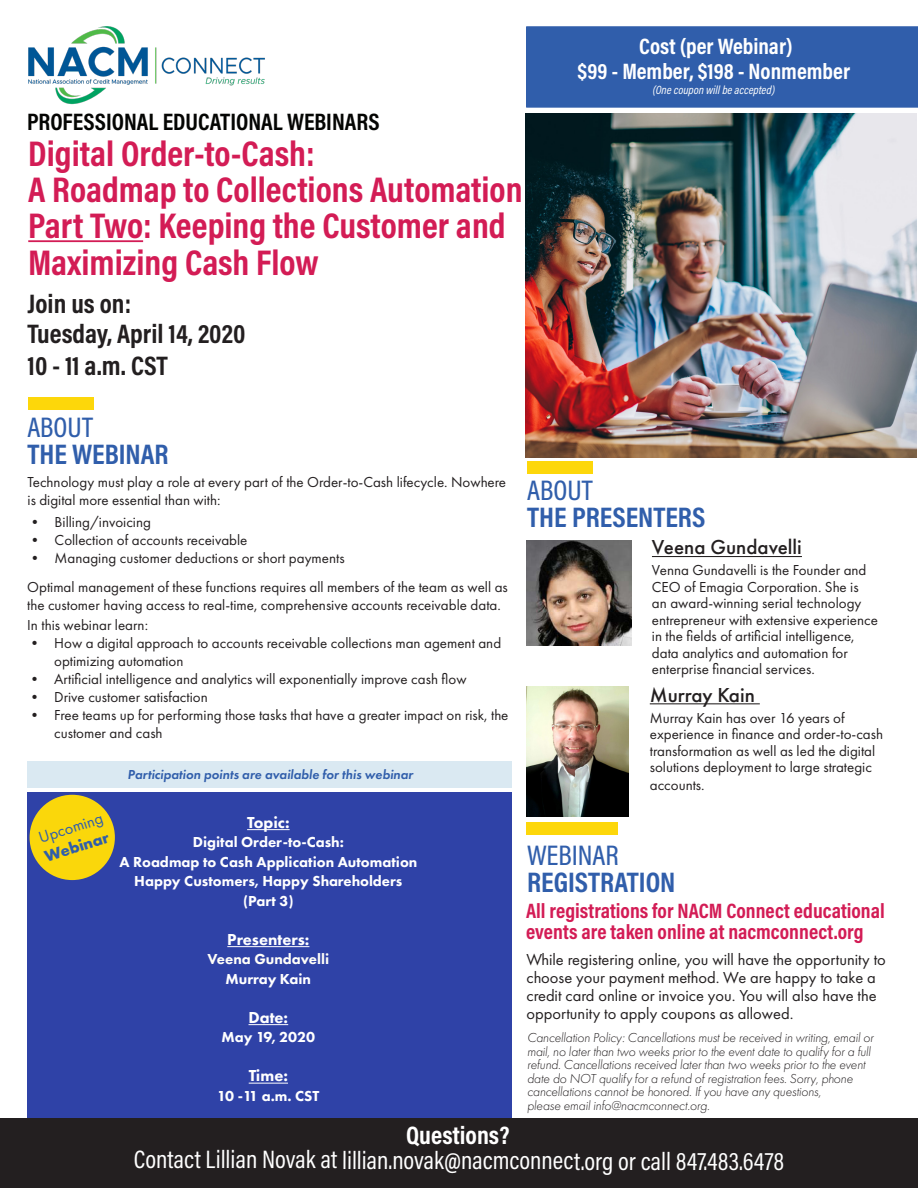
<style>
.page{position:relative;width:918px;height:1188px;background:#fff}
.page>*{position:absolute;margin:0;border:0;box-sizing:border-box;transform-origin:0 0}
.t1{font:700 36px "Acumin Pro Cond";color:#d31c55}
.t2{font:700 28.5px "Acumin Pro Cond";color:#305eab}
.t3{font:500 28.5px "Acumin Pro Cond";letter-spacing:-.005em;color:#305eab}
.t4{font:700 27px "Acumin Pro Cond";color:#231f20}
.t5{font:25.5px "Acumin Pro Cond";letter-spacing:-.005em;color:#fff}
.t6{font:700 25.5px "Acumin Pro Cond";color:#fff}
.t7{font:700 24px "Acumin Pro Cond";color:#040503}
.t8{font:700 22.5px "Acumin Pro Cond";color:#fff}
.t9{font:700 21px/21px "Acumin Pro Cond";color:#d31c55}
.t10{font:500 21px "Futura PT";color:#231f20}
.t11{font:16.5px/18px "Futura PT";color:#231f20}
.t12{font:800 16.5px "Futura PT";color:#fff}
.t13{font:16.5px "Futura PT";color:#305eab}
.t14{font:700 16.5px "Futura PT";color:#305eab}
.t15{font:15px/16.5px "Futura PT";color:#231f20}
.t16{font:800 15px "Futura PT";color:#fff}
.t17{font:800 15px "Futura PT";color:#fffef8}
.t18{font:italic 300 13.5px/13.5px "Futura PT";letter-spacing:-.01em;color:#231f20}
.t19{font:italic 600 13.5px "Futura PT";color:#305eab}
.t20{font:italic 12px "Acumin Pro Cond";color:#fff}
</style>
<div class="page">
<img style="left:28px;top:26px;width:237px;height:78px">
<img style="left:525px;top:114px;width:392px;height:343px">
<div style="left:0;top:1119px;width:918px;height:69px;background:#231f20"></div>
<div style="left:27px;top:793px;width:485px;height:325px;background:#2f42a7"></div>
<div style="left:30px;top:795px;width:85px;height:85px;background:#fad70b;border-radius:50%"></div>
<div style="left:527px;top:461px;width:66px;height:13px;background:#fdd70a"></div>
<div style="left:526px;top:822px;width:92px;height:13px;background:#fdd70a"></div>
<div style="left:526px;top:26px;width:392px;height:82px;background:#305eab"></div>
<div style="left:28px;top:397px;width:66px;height:13px;background:#fdd70a"></div>
<hr style="left:28px;top:240px;width:115px;height:2px;background:#d31c55">
<div style="left:27px;top:762px;width:485px;height:26px;background:#dae9f2"></div>
<hr style="left:247px;top:829px;width:43px;height:1px;background:#fff">
<hr style="left:227px;top:946px;width:82px;height:1px;background:#fff">
<hr style="left:249px;top:1024px;width:39px;height:1px;background:#fff">
<hr style="left:249px;top:1083px;width:39px;height:1px;background:#fff">
<hr style="left:652px;top:556px;width:150px;height:1px;background:#231f20">
<hr style="left:650px;top:703px;width:110px;height:1px;background:#231f20">
<img style="left:526px;top:540px;width:105px;height:105px">
<img style="left:527px;top:687px;width:101px;height:129px">
<p class="t7" style="left:27px;top:106px;width:354px">PROFESSIONAL EDUCATIONAL WEBINARS</p>
<p class="t1" style="left:28px;top:129px;width:288px">Digital Order-to-Cash:</p>
<p class="t1" style="left:28px;top:165px;width:496px">A Roadmap to Collections Automation</p>
<p class="t1" style="left:28px;top:201px;width:479px">Part Two: Keeping the Customer and</p>
<p class="t1" style="left:28px;top:239px;width:292px">Maximizing Cash Flow</p>
<p class="t4" style="left:28px;top:286px;width:105px">Join us on:</p>
<p class="t4" style="left:28px;top:316px;width:219px">Tuesday, April 14, 2020</p>
<p class="t4" style="left:28px;top:348px;width:142px">10 - 11 a.m. CST</p>
<p class="t3" style="left:27px;top:409px;width:67px">ABOUT</p>
<p class="t2" style="left:27px;top:436px;width:143px">THE WEBINAR</p>
<p class="t8" style="left:639px;top:31px;width:155px">Cost (per Webinar)</p>
<p class="t8" style="left:578px;top:57px;width:274px">$99 - Member, $198 - Nonmember</p>
<p class="t20" style="left:653px;top:82px;width:124px">(One coupon will be accepted)</p>
<p class="t15" style="left:28px;top:473px;width:480px;line-height:18px">Technology must play a role at every part of the Order-to-Cash lifecycle. Nowhere is digital more essential than with:</p>
<p class="t15" style="left:28px;top:514px;width:125px">• Billing/invoicing</p>
<p class="t15" style="left:28px;top:532px;width:221px">• Collection of accounts receivable</p>
<p class="t15" style="left:28px;top:550px;width:319px">• Managing customer deductions or short payments</p>
<p class="t15" style="left:27px;top:578px;width:482px;line-height:18px">Optimal management of these functions requires all members of the team as well as the customer having access to real-time, comprehensive accounts receivable data.</p>
<p class="t15" style="left:27px;top:616px;width:122px">In this webinar learn:</p>
<p class="t15" style="left:54px;top:634px;width:448px;line-height:18px;text-indent:-27px">• How a digital approach to accounts receivable collections man agement and optimizing automation</p>
<p class="t15" style="left:27px;top:670px;width:441px">• Artificial intelligence and analytics will exponentially improve cash flow</p>
<p class="t15" style="left:27px;top:688px;width:182px">• Drive customer satisfaction</p>
<p class="t15" style="left:54px;top:706px;width:456px;line-height:18px;text-indent:-27px">• Free teams up for performing those tasks that have a greater impact on risk, the customer and cash</p>
<p class="t19" style="left:128px;top:766px;width:287px">Participation points are available for this webinar</p>
<p class="t13" style="left:36px;top:829px;width:68px;rotate:-18deg">Upcoming</p>
<p class="t14" style="left:42px;top:847px;width:68px;rotate:-18deg">Webinar</p>
<p class="t12" style="left:247px;top:812px;width:44px">Topic:</p>
<p class="t16" style="left:193px;top:833px;width:153px">Digital Order-to-Cash:</p>
<p class="t16" style="left:119px;top:853px;width:300px">A Roadmap to Cash Application Automation</p>
<p class="t16" style="left:134px;top:872px;width:270px">Happy Customers, Happy Shareholders</p>
<p class="t16" style="left:243px;top:892px;width:52px">(Part 3)</p>
<p class="t12" style="left:227px;top:929px;width:84px">Presenters:</p>
<p class="t17" style="left:208px;top:950px;width:123px">Veena Gundavelli</p>
<p class="t16" style="left:226px;top:970px;width:87px">Murray Kain</p>
<p class="t12" style="left:249px;top:1007px;width:41px">Date:</p>
<p class="t16" style="left:222px;top:1028px;width:95px">May 19, 2020</p>
<p class="t12" style="left:249px;top:1066px;width:41px">Time:</p>
<p class="t16" style="left:217px;top:1087px;width:104px">10 -11 a.m. CST</p>
<p class="t3" style="left:527px;top:472px;width:67px">ABOUT</p>
<p class="t2" style="left:527px;top:499px;width:180px">THE PRESENTERS</p>
<p class="t10" style="left:652px;top:535px;width:152px">Veena Gundavelli</p>
<p class="t15" style="left:652px;top:562px;width:227px">Venna Gundavelli is the Founder and CEO of Emagia Corporation. She is<br>an award-winning serial technology entrepreneur with extensive experience in the fields of artificial intelligence, data analytics and automation for enterprise financial services.</p>
<p class="t10" style="left:650px;top:682px;width:107px">Murray Kain</p>
<p class="t15" style="left:650px;top:709px;width:235px">Murray Kain has over 16 years of experience in finance and order-to-cash transformation as well as led the digital solutions deployment to large strategic</p>
<p class="t15" style="left:650px;top:777px;width:56px">accounts.</p>
<p class="t3" style="left:527px;top:837px;width:93px">WEBINAR</p>
<p class="t2" style="left:527px;top:864px;width:150px">REGISTRATION</p>
<p class="t9" style="left:526px;top:900px;width:360px">All registrations for NACM Connect educational events are taken online at nacmconnect.org</p>
<p class="t11" style="left:526px;top:951px;width:361px">While registering online, you will have the opportunity to choose your payment method. We are happy to take a credit card online or invoice you. You will also have the opportunity to apply coupons as allowed.</p>
<p class="t18" style="left:527px;top:1031px;width:348px">Cancellation Policy: Cancellations must be received in writing, email or mail, no later than two weeks prior to the event date to qualify for a full refund. Cancellations received later than two weeks prior to the event date do NOT qualify for a refund of registration fees. Sorry, phone cancellations cannot be honored. If you have any questions,</p>
<p class="t18" style="left:527px;top:1099px;width:184px">please email info@nacmconnect.org.</p>
<p class="t6" style="left:406px;top:1119px;width:105px">Questions?</p>
<p class="t5" style="left:134px;top:1144px;width:652px">Contact Lillian Novak at lillian.novak@nacmconnect.org or call 847.483.6478</p>
</div>
